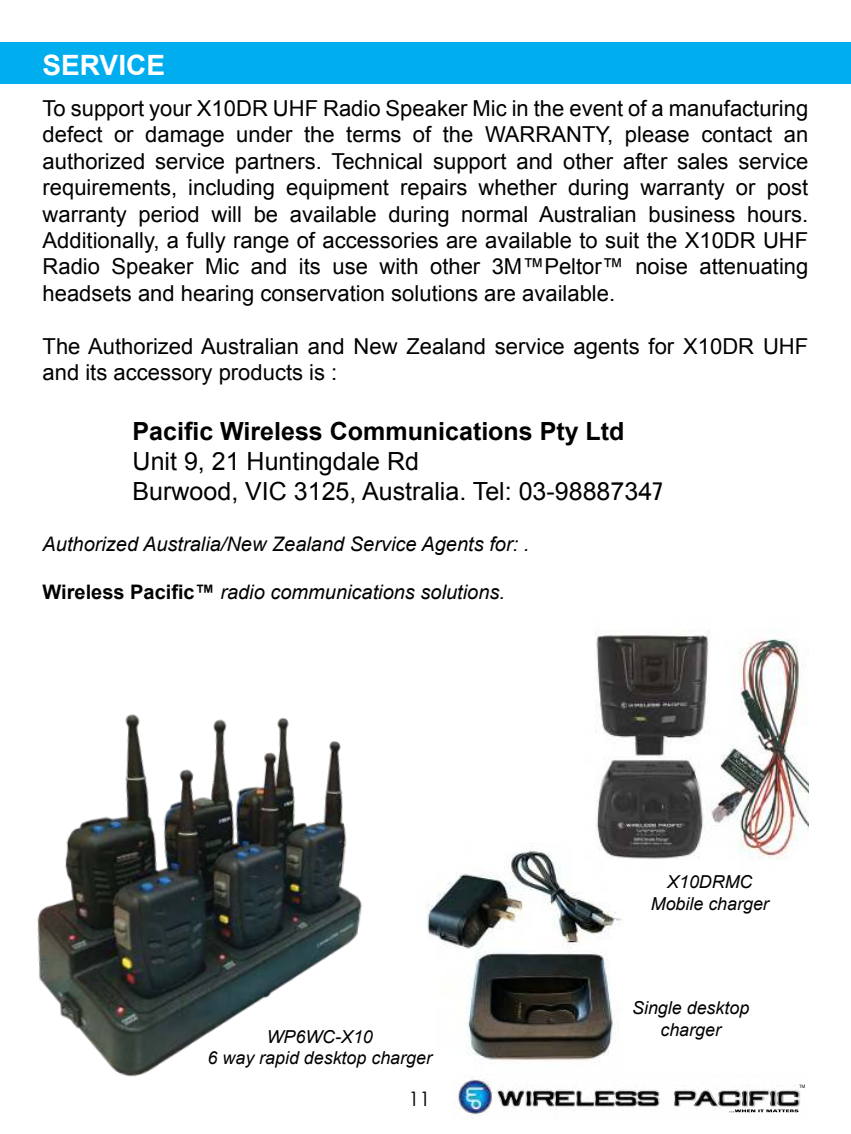
<style>
.page{position:relative;width:851px;height:1134px;background:#fff}
.page>*{position:absolute;margin:0;border:0;box-sizing:border-box;transform-origin:0 0}
.t1{font:700 28px "Arial";color:#fff}
.t2{font:25px/30px "Arial";color:#000}
.t3{font:700 25px "Arial";color:#000}
.t4{font:22px/26.5px "Arial";color:#000;text-align:justify}
.t5{font:italic 20px "Arial";color:#000}
.t6{font:20px "Century Gothic";color:#000}
.t7{font:italic 17.75px/21.5px "Arial";color:#000;text-align:center}
.s1{font-family:"Univers";font-stretch:condensed}
.s2{font-weight:700;font-style:normal}
</style>
<div class="page">
<img style="left:427px;top:850px;width:195px;height:212px">
<div style="left:0;top:42px;width:850px;height:42px;background:#00adef"></div>
<img style="left:457px;top:1079px;width:348px;height:36px">
<img style="left:746px;top:1091px;width:52px;height:15px">
<img style="left:498px;top:1091px;width:248px;height:15px">
<img style="left:729px;top:1109px;width:69px;height:3px">
<svg style="left:798px;top:1085px;width:6px;height:3px"></svg>
<img style="left:37px;top:714px;width:325px;height:363px">
<img style="left:575px;top:630px;width:233px;height:243px">
<p class="t1" style="left:43px;top:55px;width:124px">SERVICE</p>
<p class="t4" style="left:43px;top:97px;width:767px">To support your X10DR UHF Radio Speaker Mic in the event of a manufacturing defect or damage under the terms of the WARRANTY, please contact an authorized service partners. Technical support and other after sales service requirements, including equipment repairs whether during warranty or post warranty period will be available during normal Australian business hours.<br>Additionally, a fully range of accessories are available to suit the X10DR UHF Radio Speaker Mic and its use with other 3M™Peltor™ noise attenuating headsets and hearing conservation solutions are available.</p>
<p class="t4" style="left:43px;top:335px;width:767px">The Authorized Australian and New Zealand service agents for X10DR UHF and its accessory products is :</p>
<p class="t3" style="left:133px;top:415px;width:493px">Pacific Wireless Communications Pty Ltd</p>
<p class="t2" style="left:133px;top:448px;width:532px">Unit 9, 21 Huntingdale Rd<br>Burwood, VIC 3125, Australia. Tel: 03-9888734<span class="s1">7</span></p>
<p class="t5" style="left:43px;top:531px;width:488px">Authorized Australia/New Zealand Service Agents for: .</p>
<p class="t5" style="left:43px;top:584px;width:464px"><span class="s2">Wireless Pacific™</span> radio communications solutions.</p>
<p class="t7" style="left:207px;top:1027px;width:226px">WP6WC-X10<br>6 way rapid desktop charger</p>
<p class="t6" style="left:408px;top:1091px;width:24px">11</p>
<p class="t7" style="left:650px;top:873px;width:120px">X10DRMC<br>Mobile charger</p>
<p class="t7" style="left:632px;top:999px;width:119px">Single desktop charger</p>
</div>
